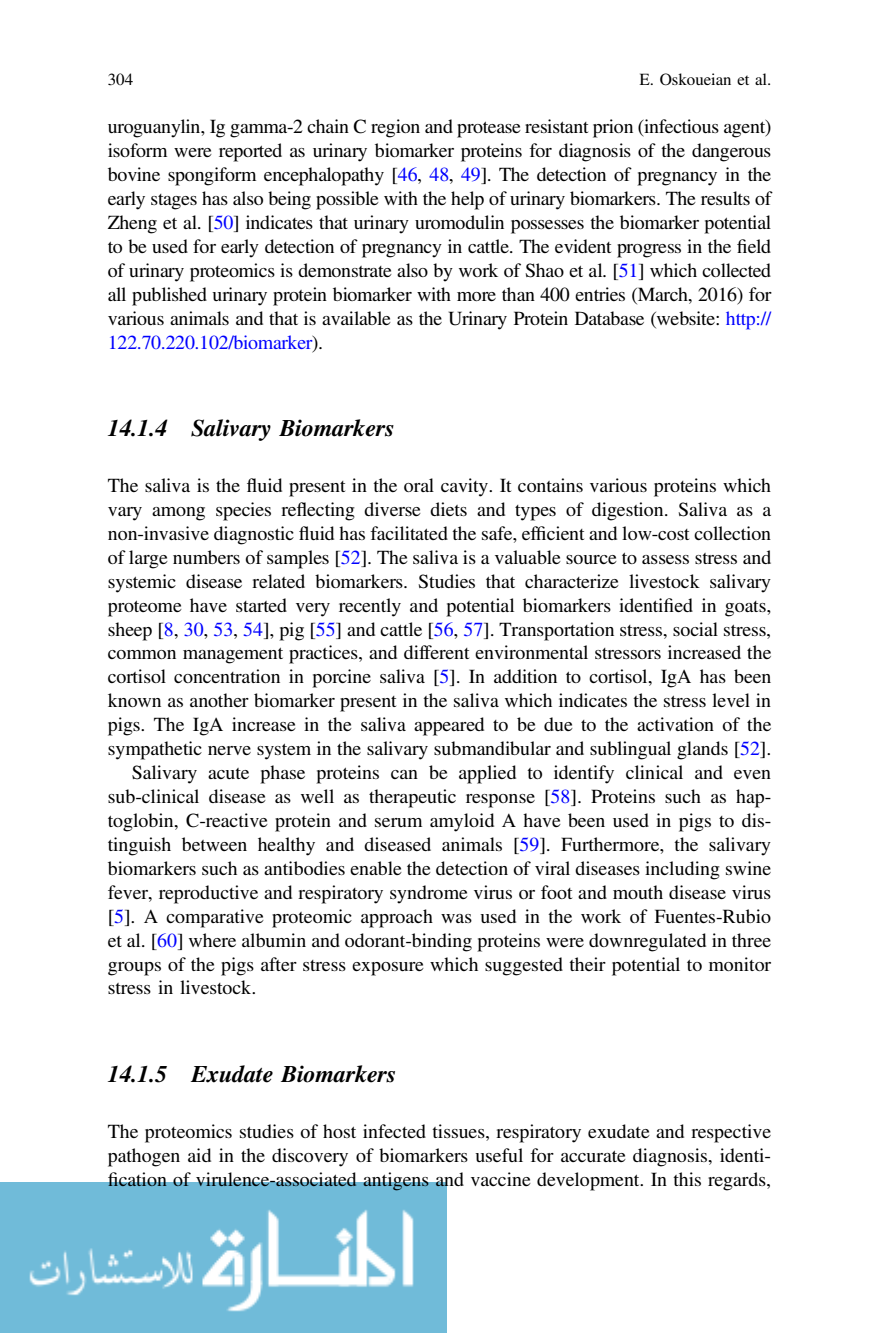
<style>
.page{position:relative;width:879px;height:1333px;background:#fff}
.page>*{position:absolute;margin:0;border:0;box-sizing:border-box;transform-origin:0 0}
.t1{font:24px "Vrjcfq Vrbsvh Adv TT8 fc 4438 a.BI";color:#000}
.t2{font:20px/24px "Bcmhqs Lwgdlq Adv TT5 ada 87 cc";color:#000;text-align:justify}
.t3{font:17px "Bcmhqs Lwgdlq Adv TT5 ada 87 cc";color:#000}
.s1{color:#00f}
.s2{font-family:"Mtwqjb Jhsyhx Adv TT5 ada 87 cc+fb"}
.s3{font-family:"Vpfcpy Ddrtph Adv GTIMES R"}
</style>
<div class="page">
<img style="left:0;top:1182px;width:446px;height:150px">
<p class="t3" style="left:108px;top:73px;width:27px">304</p>
<p class="t3" style="left:639px;top:73px;width:133px">E. Oskoueian et al.</p>
<p class="t2" style="left:108px;top:116px;width:665px">uroguanylin, Ig gamma-2 chain C region and protease resistant prion (infectious agent) isoform were reported as urinary biomarker proteins for diagnosis of the dangerous bovine spongiform encephalopathy [<span class="s1">46</span>, <span class="s1">48</span>, <span class="s1">49</span>]. The detection of pregnancy in the early stages has also being possible with the help of urinary biomarkers. The results of Zheng et al. [<span class="s1">50</span>] indicates that urinary uromodulin possesses the biomarker potential to be used for early detection of pregnancy in cattle. The evident progress in the <span class="s2">fi</span>eld of urinary proteomics is demonstrate also by work of Shao et al. [<span class="s1">51</span>] which collected all published urinary protein biomarker with more than 400 entries (March, 2016) for various animals and that is available as the Urinary Protein Database (website: <span class="s1">http:// 122.70.220.102/biomarker</span>).</p>
<p class="t1" style="left:108px;top:414px;width:288px">14.1.4 Salivary Biomarkers</p>
<p class="t2" style="left:108px;top:475px;width:665px">The saliva is the <span class="s3">fl</span>uid present in the oral cavity. It contains various proteins which</p>
<p class="t2" style="left:108px;top:499px;width:665px">vary among species re<span class="s3">fl</span>ecting diverse diets and types of digestion. Saliva as a</p>
<p class="t2" style="left:108px;top:523px;width:665px">non-invasive diagnostic <span class="s3">fl</span>uid has facilitated the safe, ef<span class="s2">fi</span>cient and low-cost collection</p>
<p class="t2" style="left:108px;top:547px;width:665px">of large numbers of samples [<span class="s1">52</span>]. The saliva is a valuable source to assess stress and</p>
<p class="t2" style="left:108px;top:571px;width:665px">systemic disease related biomarkers. Studies that characterize livestock salivary</p>
<p class="t2" style="left:108px;top:595px;width:665px">proteome have started very recently and potential biomarkers identi<span class="s2">fi</span>ed in goats,</p>
<p class="t2" style="left:108px;top:619px;width:665px">sheep [<span class="s1">8</span>, <span class="s1">30</span>, <span class="s1">53</span>, <span class="s1">54</span>], pig [<span class="s1">55</span>] and cattle [<span class="s1">56</span>, <span class="s1">57</span>]. Transportation stress, social stress,</p>
<p class="t2" style="left:108px;top:642px;width:665px">common management practices, and different environmental stressors increased the</p>
<p class="t2" style="left:108px;top:666px;width:665px">cortisol concentration in porcine saliva [<span class="s1">5</span>]. In addition to cortisol, IgA has been</p>
<p class="t2" style="left:108px;top:690px;width:665px">known as another biomarker present in the saliva which indicates the stress level in</p>
<p class="t2" style="left:108px;top:714px;width:665px">pigs. The IgA increase in the saliva appeared to be due to the activation of the</p>
<p class="t2" style="left:108px;top:738px;width:665px">sympathetic nerve system in the salivary submandibular and sublingual glands [<span class="s1">52</span>].</p>
<p class="t2" style="left:132px;top:762px;width:641px">Salivary acute phase proteins can be applied to identify clinical and even</p>
<p class="t2" style="left:108px;top:786px;width:665px">sub-clinical disease as well as therapeutic response [<span class="s1">58</span>]. Proteins such as hap-</p>
<p class="t2" style="left:108px;top:810px;width:665px">toglobin, C-reactive protein and serum amyloid A have been used in pigs to dis-</p>
<p class="t2" style="left:108px;top:834px;width:665px">tinguish between healthy and diseased animals [<span class="s1">59</span>]. Furthermore, the salivary</p>
<p class="t2" style="left:108px;top:858px;width:665px">biomarkers such as antibodies enable the detection of viral diseases including swine</p>
<p class="t2" style="left:108px;top:882px;width:665px">fever, reproductive and respiratory syndrome virus or foot and mouth disease virus</p>
<p class="t2" style="left:108px;top:906px;width:665px">[<span class="s1">5</span>]. A comparative proteomic approach was used in the work of Fuentes-Rubio</p>
<p class="t2" style="left:108px;top:929px;width:665px">et al. [<span class="s1">60</span>] where albumin and odorant-binding proteins were downregulated in three</p>
<p class="t2" style="left:108px;top:953px;width:665px">groups of the pigs after stress exposure which suggested their potential to monitor</p>
<p class="t2" style="left:108px;top:977px;width:150px">stress in livestock.</p>
<p class="t1" style="left:108px;top:1059px;width:290px">14.1.5 Exudate Biomarkers</p>
<p class="t2" style="left:108px;top:1121px;width:665px">The proteomics studies of host infected tissues, respiratory exudate and respective pathogen aid in the discovery of biomarkers useful for accurate diagnosis, identi&shy;<span class="s2">fi</span>cation of virulence-associated antigens and vaccine development. In this regards,</p>
</div>
